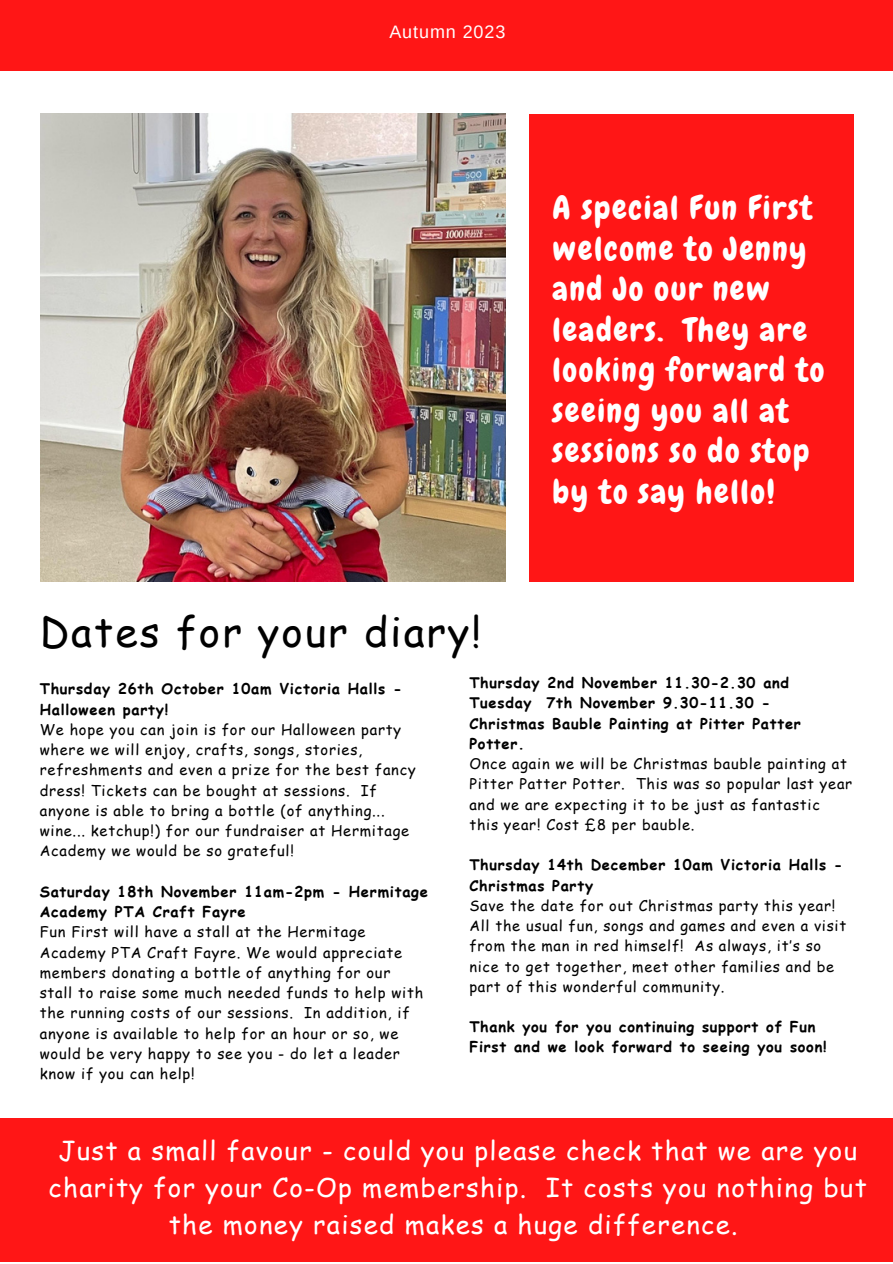
<style>
.page{position:relative;width:893px;height:1264px;background:#fff}
.page>*{position:absolute;margin:0;border:0;box-sizing:border-box;transform-origin:0 0}
.t1{font:40.8px "Comic Sans MS";letter-spacing:.05em;color:#000}
.t2{font:32.7px/40.5px "Chewy";letter-spacing:.05em;color:#fff}
.t3{font:25.8px/37px "Comic Sans MS";letter-spacing:.05em;color:#fff;text-align:center}
.t4{font:18px "Arimo";letter-spacing:.05em;color:#fff}
.t5{font:14.7px/20.2px "Comic Sans MS";letter-spacing:.05em;color:#000}
.t6{font:700 14.7px/20.2px "Comic Sans MS";letter-spacing:.05em;color:#000}
.t7{font:14.55px/20.2px "Comic Sans MS";letter-spacing:.05em;color:#000}
.t8{font:700 14.55px/20.2px "Comic Sans MS";letter-spacing:.05em;color:#000}
</style>
<div class="page">
<div style="left:0;top:0;width:892px;height:71px;background:#ff1616"></div>
<img style="left:40px;top:114px;width:465px;height:467px">
<div style="left:529px;top:114px;width:324px;height:467px;background:#ff1616"></div>
<div style="left:0;top:1118px;width:892px;height:143px;background:#ff1616"></div>
<p class="t4" style="left:389px;top:22px;width:117px">Autumn 2023</p>
<p class="t2" style="left:552px;top:188px;width:273px">A special Fun First welcome to Jenny and Jo our new leaders. They are looking forward to seeing you all at sessions so do stop by to say hello!</p>
<p class="t1" style="left:40px;top:602px;width:443px">Dates for your diary!</p>
<p class="t8" style="left:469px;top:672px;width:333px">Thursday 2nd November 11.30-2.30 and<br>Tuesday 7th November 9.30-11.30 -<br>Christmas Bauble Painting at Pitter Patter<br>Potter.</p>
<p class="t7" style="left:469px;top:753px;width:384px">Once again we will be Christmas bauble painting at Pitter Patter Potter. This was so popular last year and we are expecting it to be just as fantastic<br>this year! Cost £8 per bauble.</p>
<p class="t8" style="left:469px;top:854px;width:375px">Thursday 14th December 10am Victoria Halls -<br>Christmas Party</p>
<p class="t7" style="left:469px;top:894px;width:378px">Save the date for out Christmas party this year!<br>All the usual fun, songs and games and even a visit from the man in red himself! As always, it’s so nice to get together, meet other families and be part of this wonderful community.</p>
<p class="t8" style="left:469px;top:1016px;width:358px">Thank you for you continuing support of Fun<br>First and we look forward to seeing you soon!</p>
<p class="t6" style="left:40px;top:678px;width:364px">Thursday 26th October 10am Victoria Halls -<br>Halloween party!</p>
<p class="t5" style="left:40px;top:718px;width:377px">We hope you can join is for our Halloween party where we will enjoy, crafts, songs, stories, refreshments and even a prize for the best fancy dress! Tickets can be bought at sessions. If anyone is able to bring a bottle (of anything... wine... ketchup!) for our fundraiser at Hermitage Academy we would be so grateful!</p>
<p class="t6" style="left:40px;top:880px;width:390px">Saturday 18th November 11am-2pm - Hermitage<br>Academy PTA Craft Fayre</p>
<p class="t5" style="left:40px;top:921px;width:385px">Fun First will have a stall at the Hermitage Academy PTA Craft Fayre. We would appreciate members donating a bottle of anything for our stall to raise some much needed funds to help with the running costs of our sessions. In addition, if anyone is available to help for an hour or so, we would be very happy to see you - do let a leader know if you can help!</p>
<p class="t3" style="left:49px;top:1130px;width:819px">Just a small favour - could you please check that we are you charity for your Co-Op membership. It costs you nothing but the money raised makes a huge difference.</p>
</div>
